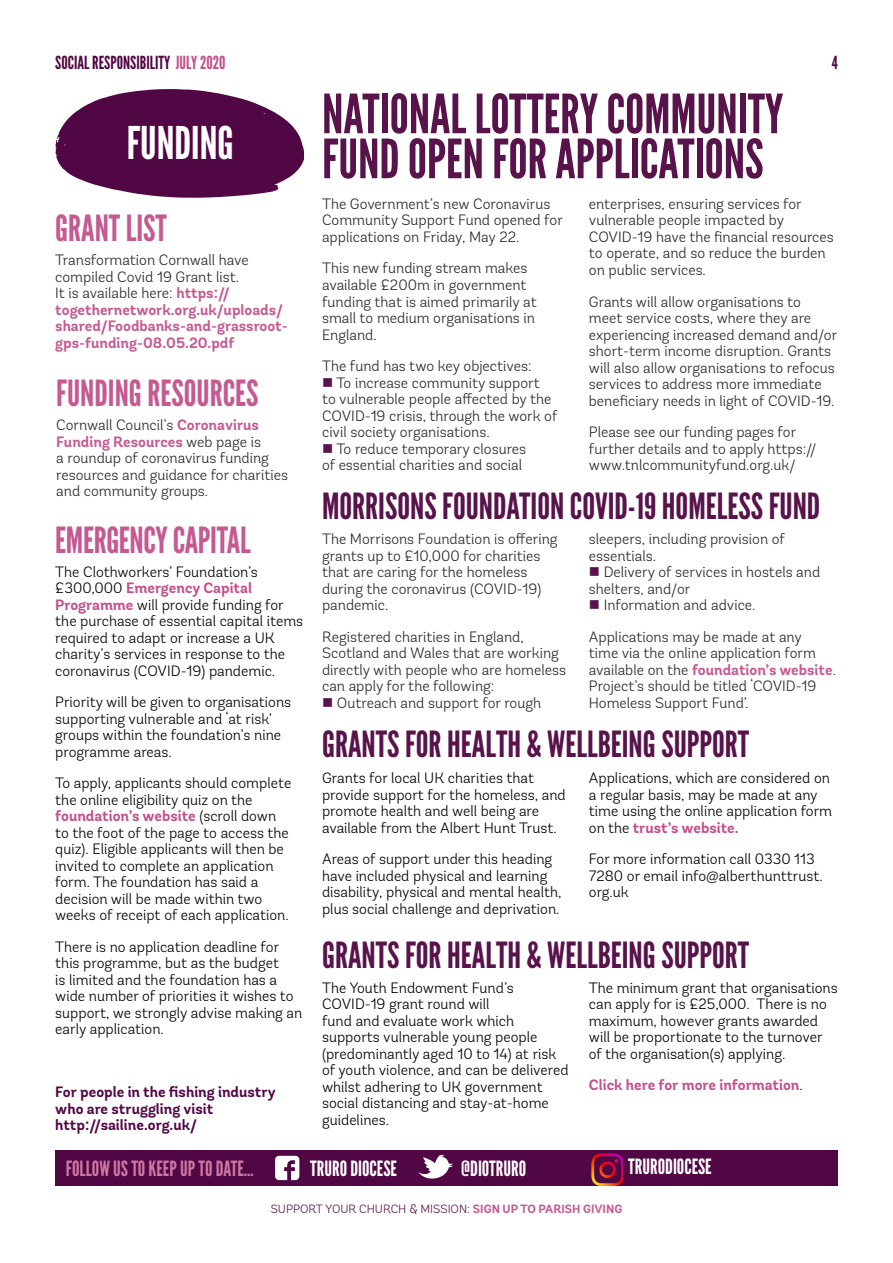
<style>
.page{position:relative;width:893px;height:1263px;background:#fff}
.page>*{position:absolute;margin:0;border:0;box-sizing:border-box;transform-origin:0 0}
.t1{font:54px/45px "League Gothic";color:#58134b}
.t2{font:45px "League Gothic";color:#fff}
.t3{font:36px "League Gothic";color:#58134b}
.t4{font:36px "League Gothic";color:#c55a92}
.t5{font:21px "League Gothic";color:#fff}
.t6{font:21px "League Gothic";color:#cd77a4}
.t7{font:18px "League Gothic";color:#520745}
.t8{font:300 15px/16.5px "Andes Rounded";color:#000}
.t9{font:300 15px/16.5px "Andes Rounded";color:#282827}
.t10{font:700 15px/16.5px "Andes Rounded";color:#c55a92}
.t11{font:700 15px/16.5px "Andes Rounded";color:#520745}
.t12{font:700 15px "Andes Rounded";color:#c34f8c}
.t13{font:300 12px "Andes Rounded";color:#58134b}
.s1{color:#c34f8c}
.s2{font-weight:300;color:#282827}
.s3{font-weight:700;color:#c55a92}
.s4{font-weight:700;color:#c34f8c}
.s5{color:#58134b}
.s6{font-weight:300;color:#000}
</style>
<div class="page">
<div style="left:55px;top:1151px;width:783px;height:35px;background:#520745"></div>
<svg style="left:418px;top:1154px;width:35px;height:25px"></svg>
<svg style="left:275px;top:1156px;width:24px;height:24px"></svg>
<img style="left:591px;top:1153px;width:32px;height:33px">
<svg style="left:55px;top:89px;width:249px;height:109px"></svg>
<p class="t7" style="left:55px;top:51px;width:172px">SOCIAL RESPONSIBILITY <span class="s1">JULY 2020</span></p>
<p class="t7" style="left:832px;top:51px;width:8px">4</p>
<h2 class="t2" style="left:127px;top:117px;width:108px">FUNDING</h2>
<h3 class="t4" style="left:55px;top:207px;width:113px">GRANT LIST</h3>
<p class="t10" style="left:55px;top:252px;width:234px"><span class="s2">Transformation Cornwall have compiled Covid 19 Grant list.<br>It is available here:</span> https:// togethernetwork.org.uk/uploads/ shared/Foodbanks-and-grassroot&shy;gps-funding-08.05.20.pdf</p>
<h3 class="t4" style="left:56px;top:372px;width:204px">FUNDING RESOURCES</h3>
<p class="t9" style="left:56px;top:417px;width:233px">Cornwall Council’s <span class="s3">Coronavirus<br>Funding Resources</span> web page is<br>a roundup of coronavirus funding resources and guidance for charities and community groups.</p>
<h3 class="t4" style="left:55px;top:518px;width:197px">EMERGENCY CAPITAL</h3>
<p class="t8" style="left:55px;top:563px;width:249px">The Clothworkers’ Foundation’s £300,000 <span class="s4">Emergency Capital Programme</span> will provide funding for the purchase of essential capital items required to adapt or increase a UK charity’s services in response to the coronavirus (COVID-19) pandemic.</p>
<p class="t8" style="left:55px;top:694px;width:237px">Priority will be given to organisations supporting vulnerable and ‘at risk’ groups within the foundation’s nine programme areas.</p>
<p class="t8" style="left:55px;top:775px;width:238px">To apply, applicants should complete the online eligibility quiz on the <span class="s4">foundation’s website</span> (scroll down to the foot of the page to access the quiz). Eligible applicants will then be invited to complete an application form. The foundation has said a decision will be made within two weeks of receipt of each application.</p>
<p class="t8" style="left:55px;top:938px;width:248px">There is no application deadline for this programme, but as the budget<br>is limited and the foundation has a wide number of priorities it wishes to support, we strongly advise making an early application.</p>
<p class="t11" style="left:55px;top:1084px;width:222px">For people in the fishing industry who are struggling visit http://sailine.org.uk/</p>
<h1 class="t1" style="left:322px;top:92px;width:463px">NATIONAL LOTTERY COMMUNITY<br>FUND OPEN FOR APPLICATIONS</h1>
<p class="t9" style="left:322px;top:196px;width:242px">The Government’s new Coronavirus<br>Community Support Fund opened for applications on Friday, May 22.</p>
<p class="t9" style="left:322px;top:260px;width:216px">This new funding stream makes available £200m in government funding that is aimed primarily at small to medium organisations in<br>England.</p>
<p class="t9" style="left:322px;top:358px;width:211px">The fund has two key objectives:</p>
<p class="t9" style="left:322px;top:374px;width:237px"><span class="s5">■</span> To increase community support<br>to vulnerable people affected by the COVID-19 crisis, through the work of civil society organisations.</p>
<p class="t9" style="left:322px;top:440px;width:206px"><span class="s5">■</span> To reduce temporary closures of essential charities and social</p>
<p class="t9" style="left:589px;top:196px;width:246px">enterprises, ensuring services for vulnerable people impacted by<br>COVID-19 have the financial resources to operate, and so reduce the burden on public services.</p>
<p class="t9" style="left:589px;top:293px;width:250px">Grants will allow organisations to meet service costs, where they are experiencing increased demand and/or short-term income disruption. Grants will also allow organisations to refocus services to address more immediate beneficiary needs in light of COVID-19.</p>
<p class="t9" style="left:589px;top:424px;width:229px">Please see our funding pages for further details and to apply https:// www.tnlcommunityfund.org.uk/</p>
<h3 class="t3" style="left:322px;top:485px;width:500px">MORRISONS FOUNDATION COVID-19 HOMELESS FUND</h3>
<p class="t9" style="left:322px;top:531px;width:237px">The Morrisons Foundation is offering grants up to £10,000 for charities that are caring for the homeless during the coronavirus (COVID-19) pandemic.</p>
<p class="t9" style="left:322px;top:628px;width:246px">Registered charities in England, Scotland and Wales that are working directly with people who are homeless can apply for the following:</p>
<p class="t9" style="left:322px;top:694px;width:221px"><span class="s5">■</span> Outreach and support for rough</p>
<p class="t9" style="left:589px;top:531px;width:198px">sleepers, including provision of essentials.</p>
<p class="t9" style="left:589px;top:564px;width:233px"><span class="s5">■</span> Delivery of services in hostels and shelters, and/or</p>
<p class="t9" style="left:589px;top:589px;width:215px;line-height:31.5px"><span class="s5">■</span> Information and advice.<br>Applications may be made at any</p>
<p class="t9" style="left:589px;top:645px;width:249px">time via the online application form available on the <span class="s3">foundation’s website</span>.<br>Project’s should be titled ‘COVID-19<br>Homeless Support Fund’.</p>
<h3 class="t3" style="left:322px;top:722px;width:429px">GRANTS FOR HEALTH &amp; WELLBEING SUPPORT</h3>
<p class="t8" style="left:322px;top:770px;width:245px">Grants for local UK charities that provide support for the homeless, and promote health and well being are available from the Albert Hunt Trust.</p>
<p class="t8" style="left:322px;top:851px;width:241px">Areas of support under this heading have included physical and learning disability, physical and mental health, plus social challenge and deprivation.</p>
<p class="t8" style="left:589px;top:770px;width:245px">Applications, which are considered on a regular basis, may be made at any time using the online application form on the <span class="s4">trust’s website.</span></p>
<p class="t8" style="left:589px;top:851px;width:235px">For more information call 0330 113<br>7280 or email info@alberthunttrust. org.uk</p>
<h3 class="t3" style="left:322px;top:934px;width:429px">GRANTS FOR HEALTH &amp; WELLBEING SUPPORT</h3>
<p class="t8" style="left:322px;top:979px;width:248px">The Youth Endowment Fund’s<br>COVID-19 grant round will<br>fund and evaluate work which supports vulnerable young people (predominantly aged 10 to 14) at risk of youth violence, and can be delivered whilst adhering to UK government social distancing and stay-at-home guidelines.</p>
<p class="t8" style="left:589px;top:979px;width:250px">The minimum grant that organisations can apply for is £25,000. There is no maximum, however grants awarded will be proportionate to the turnover of the organisation(s) applying.</p>
<p class="t12" style="left:589px;top:1075px;width:215px">Click here for more information<span class="s6">.</span></p>
<h3 class="t5" style="left:628px;top:1154px;width:85px">TRURODIOCESE</h3>
<h3 class="t6" style="left:66px;top:1156px;width:190px">FOLLOW US TO KEEP UP TO DATE…</h3>
<h3 class="t5" style="left:310px;top:1156px;width:88px">TRURO DIOCESE</h3>
<h3 class="t5" style="left:461px;top:1156px;width:66px">@DIOTRURO</h3>
<p class="t13" style="left:271px;top:1201px;width:353px">SUPPORT YOUR CHURCH &amp; MISSION: <span class="s3">SIGN UP TO PARISH GIVING</span></p>
</div>
